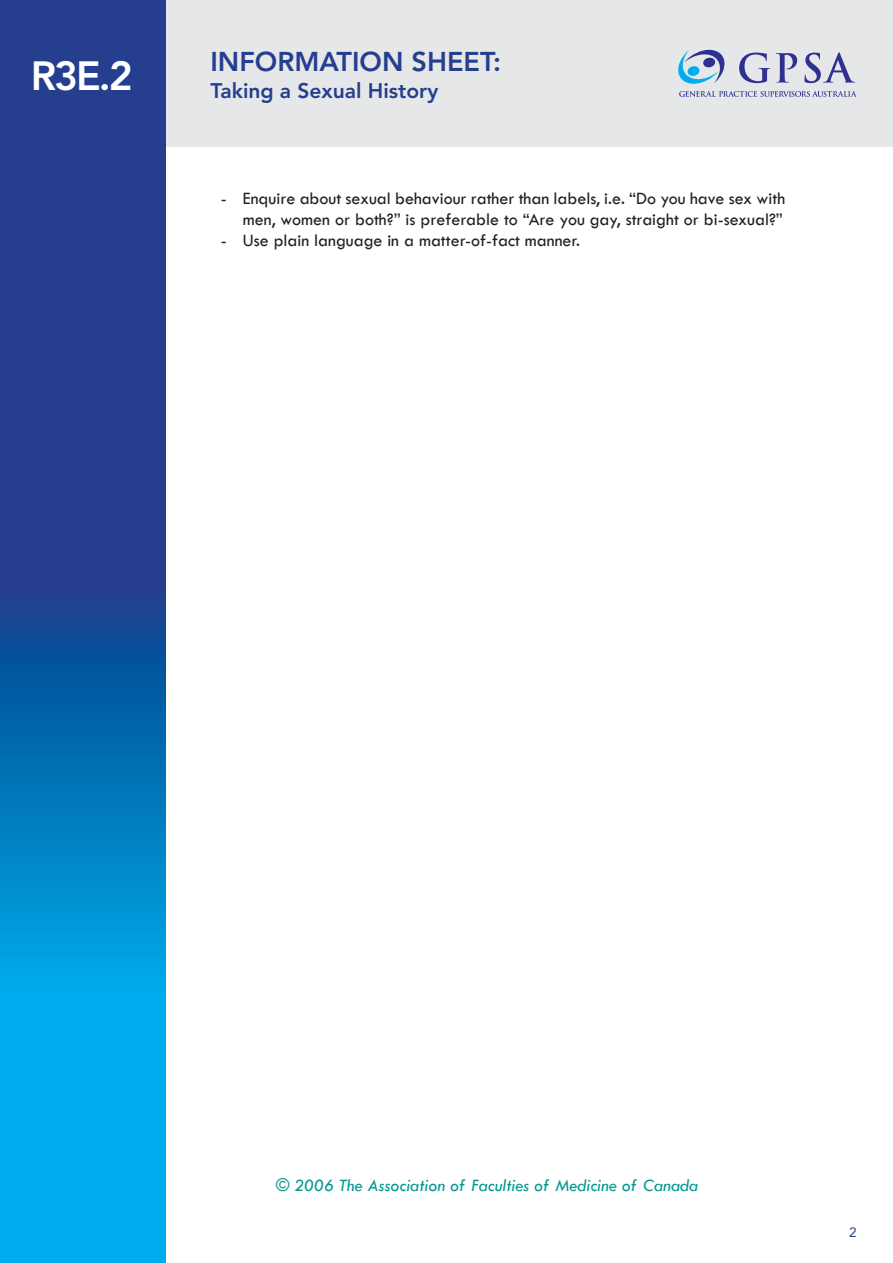
<style>
.page{position:relative;width:893px;height:1263px;background:#fff}
.page>*{position:absolute;margin:0;border:0;box-sizing:border-box;transform-origin:0 0}
.t1{font:500 45px "Tw Cen";color:#fff}
.t2{font:800 40.5px "Avenir";color:#fff}
.t3{font:800 27px "Avenir";color:#253f8e}
.t4{font:800 21px "Avenir";color:#253f8e}
.t5{font:500 18px/21px "Tw Cen";color:#231f20;text-align:right}
.t6{font:italic 500 18px "Tw Cen";color:#009891}
.t7{font:13.5px "Avenir";color:#253f8e}
</style>
<div class="page">
<div style="left:152px;top:0;width:741px;height:147px;background:#e6e7e9"></div>
<svg style="left:0;top:0;width:166px;height:1263px;background:#1268b0"></svg>
<svg style="left:678px;top:50px;width:47px;height:34px"></svg>
<svg style="left:679px;top:91px;width:178px;height:6px"></svg>
<svg style="left:739px;top:53px;width:31px;height:30px"></svg>
<svg style="left:776px;top:53px;width:21px;height:30px"></svg>
<svg style="left:804px;top:52px;width:51px;height:31px"></svg>
<h2 class="t2" style="left:31px;top:52px;width:104px">R3E.2</h2>
<h1 class="t1" style="left:16px;top:66px;width:94px">R3E.2</h1>
<h3 class="t3" style="left:210px;top:46px;width:292px">INFORMATION SHEET:</h3>
<p class="t4" style="left:210px;top:78px;width:229px">Taking a Sexual History</p>
<p class="t5" style="left:221px;top:188px;width:566px">- Enquire about sexual behaviour rather than labels, i.e. “Do you have sex with men, women or both?” is preferable to “Are you gay, straight or bi-sexual?”</p>
<p class="t5" style="left:221px;top:230px;width:361px">- Use plain language in a matter-of-fact manner.</p>
<p class="t6" style="left:276px;top:1175px;width:424px">© 2006 The Association of Faculties of Medicine of Canada</p>
<p class="t7" style="left:849px;top:1224px;width:9px">2</p>
</div>
